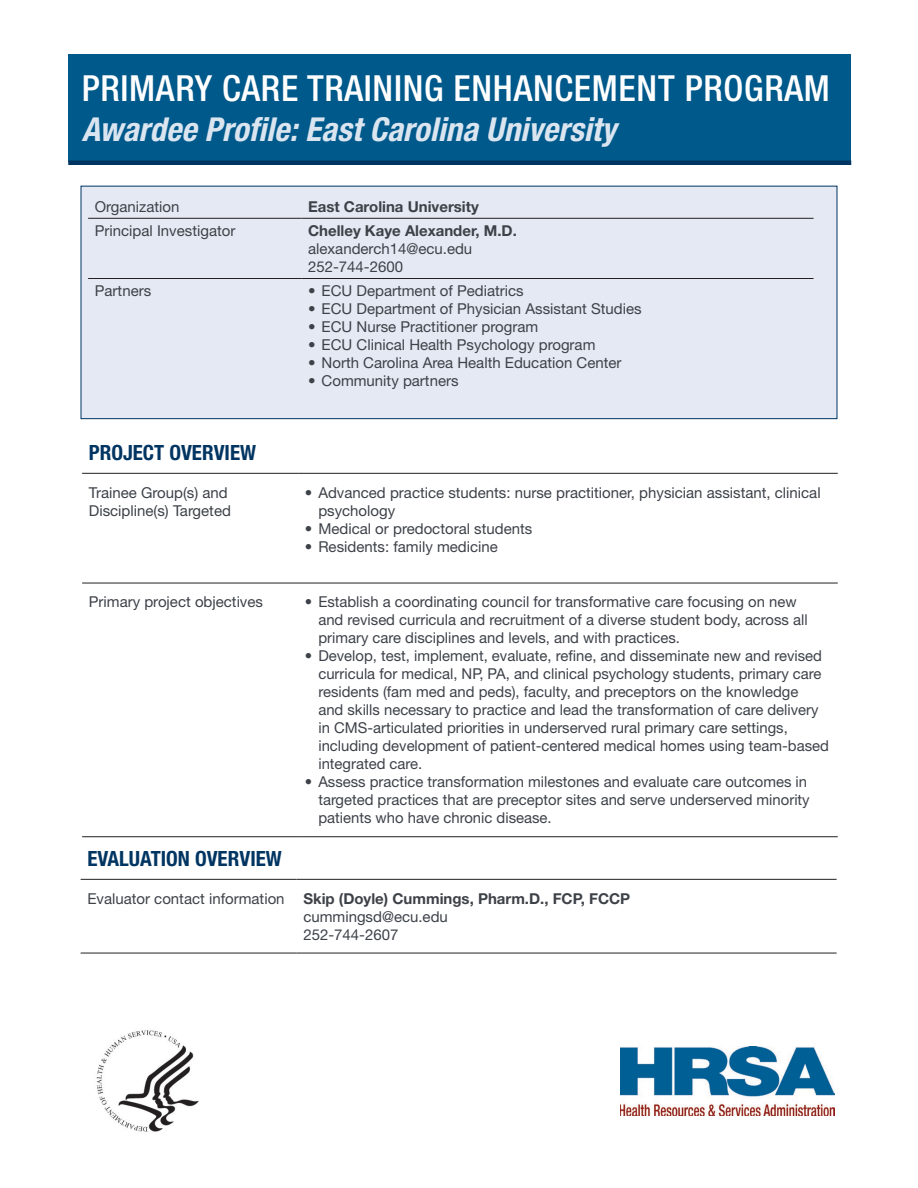
<style>
.page{position:relative;width:918px;height:1188px;background:#fff}
.page>*{position:absolute;margin:0;border:0;box-sizing:border-box;transform-origin:0 0}
.t1{font:500 condensed 36px "Helvetica Neue LT Std";letter-spacing:.02em;color:#fff}
.t2{font:italic 700 condensed 33px "Helvetica Neue LT Std";color:#dae5f0}
.t3{font:700 condensed 21px "Helvetica Neue LT Std";color:#003562}
.t4{font:15px/18px "Helvetica Neue LT Std";color:#3d4148}
.t5{font:700 15px/18px "Helvetica Neue LT Std";color:#3d4148}
.s1{font-weight:700}
.s2{font-weight:400}
</style>
<div class="page">
<div style="left:81px;top:186px;width:756px;height:233px;background:#e4e9f3"></div>
<hr style="left:81px;top:953px;width:216px;height:1px;background:#231f20">
<hr style="left:297px;top:953px;width:540px;height:1px;background:#231f20">
<hr style="left:81px;top:879px;width:216px;height:1px;background:#231f20">
<hr style="left:297px;top:879px;width:540px;height:1px;background:#231f20">
<hr style="left:82px;top:836px;width:216px;height:1px;background:#231f20">
<hr style="left:298px;top:836px;width:540px;height:1px;background:#231f20">
<hr style="left:82px;top:583px;width:216px;height:1px;background:#231f20">
<hr style="left:298px;top:583px;width:540px;height:1px;background:#231f20">
<hr style="left:82px;top:473px;width:216px;height:1px;background:#231f20">
<hr style="left:298px;top:473px;width:540px;height:1px;background:#231f20">
<div style="left:81px;top:186px;width:756px;height:233px;border:1px solid #003562"></div>
<hr style="left:88px;top:278px;width:213px;height:1px;background:#231f20">
<hr style="left:301px;top:278px;width:513px;height:1px;background:#231f20">
<hr style="left:88px;top:218px;width:213px;height:1px;background:#231f20">
<hr style="left:301px;top:218px;width:513px;height:1px;background:#231f20">
<div style="left:68px;top:54px;width:783px;height:108px;background:#00598b"></div>
<div style="left:68px;top:160px;width:783px;height:5px;background:#003562"></div>
<img style="left:96px;top:1030px;width:103px;height:102px">
<img style="left:620px;top:1047px;width:214px;height:69px">
<h1 class="t1" style="left:82px;top:66px;width:750px">PRIMARY CARE TRAINING ENHANCEMENT PROGRAM</h1>
<h1 class="t2" style="left:82px;top:109px;width:536px">Awardee Proÿle: East Carolina University</h1>
<p class="t4" style="left:95px;top:197px;width:86px">Organization</p>
<p class="t5" style="left:308px;top:197px;width:172px">East Carolina University</p>
<p class="t4" style="left:95px;top:221px;width:142px">Principal Investigator</p>
<p class="t4" style="left:308px;top:221px;width:210px"><span class="s1">Chelley Kaye Alexander, M.D. </span>alexanderch14@ecu.edu<br>252-744-2600</p>
<p class="t4" style="left:95px;top:281px;width:58px">Partners</p>
<p class="t4" style="left:308px;top:281px;width:217px">• ECU Department of Pediatrics</p>
<p class="t4" style="left:308px;top:299px;width:335px">• ECU Department of Physician Assistant Studies</p>
<p class="t4" style="left:308px;top:317px;width:232px">• ECU Nurse Practitioner program</p>
<p class="t4" style="left:308px;top:335px;width:289px">• ECU Clinical Health Psychology program</p>
<p class="t4" style="left:308px;top:353px;width:315px">• North Carolina Area Health Education Center</p>
<p class="t4" style="left:308px;top:371px;width:152px">• Community partners</p>
<h2 class="t3" style="left:89px;top:440px;width:169px">PROJECT OVERVIEW</h2>
<p class="t4" style="left:89px;top:483px;width:144px">Trainee Group(s) and<br>Discipline(s) Targeted</p>
<p class="t4" style="left:318px;top:483px;width:504px;text-indent:-14px">• Advanced practice students: nurse practitioner, physician assistant, clinical psychology</p>
<p class="t4" style="left:305px;top:519px;width:229px">• Medical or predoctoral students</p>
<p class="t4" style="left:305px;top:537px;width:194px">• Residents: family medicine</p>
<p class="t4" style="left:89px;top:593px;width:176px">Primary project objectives</p>
<p class="t4" style="left:318px;top:593px;width:491px;text-indent:-13px">• Establish a coordinating council for transformative care focusing on new and revised curricula and recruitment of a diverse student body, across all primary care disciplines and levels, and with practices.</p>
<p class="t4" style="left:318px;top:647px;width:512px;text-indent:-13px">• Develop, test, implement, evaluate, reÿne, and disseminate new and revised curricula for medical, NP, PA, and clinical psychology students, primary care residents (fam med and peds), faculty, and preceptors on the knowledge<br>and skills necessary to practice and lead the transformation of care delivery in CMS-articulated priorities in underserved rural primary care settings, including development of patient-centered medical homes using team-based integrated care.</p>
<p class="t4" style="left:318px;top:773px;width:493px;text-indent:-13px">• Assess practice transformation milestones and evaluate care outcomes in targeted practices that are preceptor sites and serve underserved minority patients who have chronic disease.</p>
<h2 class="t3" style="left:87px;top:846px;width:196px">EVALUATION OVERVIEW</h2>
<p class="t4" style="left:87px;top:889px;width:199px">Evaluator contact information</p>
<p class="t5" style="left:303px;top:889px;width:328px">Skip (Doyle) Cummings, Pharm.D., FCP, FCCP <span class="s2">cummingsd@ecu.edu<br>252-744-2607</span></p>
</div>
